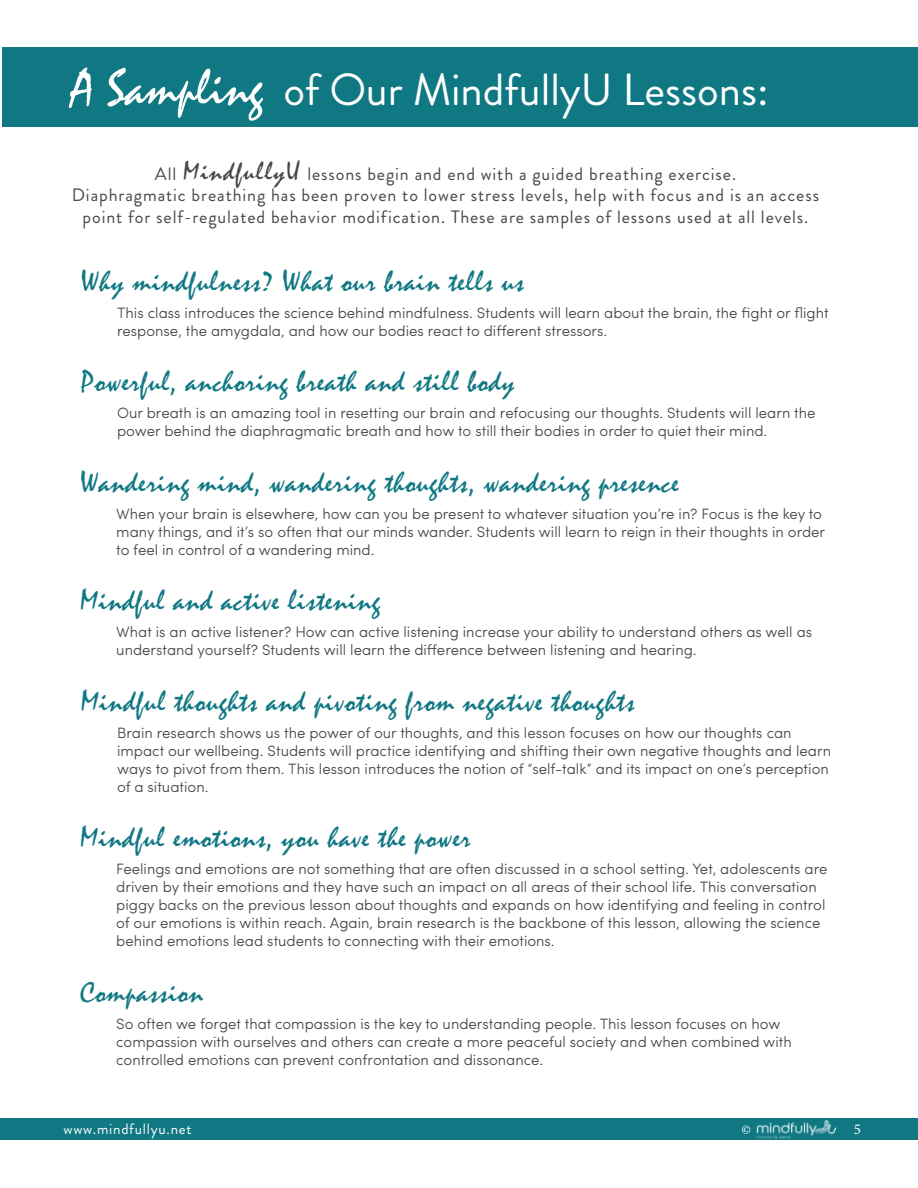
<style>
.page{position:relative;width:918px;height:1188px;background:#fff}
.page>*{position:absolute;margin:0;border:0;box-sizing:border-box;transform-origin:0 0}
.t1{font:45px "Brandon Grotesque";color:#fff}
.t2{font:30px "Mistral";letter-spacing:.025em;color:#107883}
.t3{font:18px/21.6px "Brandon Grotesque";letter-spacing:.05em;color:#48484a;text-align:center}
.t4{font:300 15px/18px "Sofia Pro";color:#48484a}
.t5{font:15px "Brandon Grotesque";letter-spacing:.05em;color:#fff}
.t6{font:15px "Minion Pro";color:#fff}
.t7{font:13.5px "Minion Pro";color:#fff}
.s1{font-family:"Mistral";font-size:52.5px}
.s2{font-family:"Mistral";font-size:27px}
</style>
<div class="page">
<div style="left:0;top:1118px;width:918px;height:22px;background:#107883"></div>
<img style="left:756px;top:1120px;width:81px;height:19px">
<div style="left:2px;top:47px;width:916px;height:80px;background:#107883"></div>
<h1 class="t1" style="left:71px;top:58px;width:699px"><span class="s1">A Sampling</span> of Our MindfullyU Lessons:</h1>
<p class="t3" style="left:72px;top:163px;width:749px">All <span class="s2">MindfullyU</span> lessons begin and end with a guided breathing exercise.<br>Diaphragmatic breathing has been proven to lower stress levels, help with focus and is an access point for self-regulated behavior modification. These are samples of lessons used at all levels.</p>
<h2 class="t2" style="left:81px;top:263px;width:445px">Why mindfulness? What our brain tells us</h2>
<p class="t4" style="left:117px;top:303px;width:713px">This class introduces the science behind mindfulness. Students will learn about the brain, the fight or flight response, the amygdala, and how our bodies react to different stressors.</p>
<h2 class="t2" style="left:81px;top:364px;width:435px">Powerful, anchoring breath and still body</h2>
<p class="t4" style="left:117px;top:403px;width:700px">Our breath is an amazing tool in resetting our brain and refocusing our thoughts. Students will learn the power behind the diaphragmatic breath and how to still their bodies in order to quiet their mind.</p>
<h2 class="t2" style="left:80px;top:464px;width:600px">Wandering mind, wandering thoughts, wandering presence</h2>
<p class="t4" style="left:116px;top:504px;width:711px">When your brain is elsewhere, how can you be present to whatever situation you’re in? Focus is the key to many things, and it’s so often that our minds wander. Students will learn to reign in their thoughts in order to feel in control of a wandering mind.</p>
<h2 class="t2" style="left:80px;top:583px;width:301px">Mindful and active listening</h2>
<p class="t4" style="left:116px;top:622px;width:697px">What is an active listener? How can active listening increase your ability to understand others as well as understand yourself? Students will learn the difference between listening and hearing.</p>
<h2 class="t2" style="left:81px;top:683px;width:555px">Mindful thoughts and pivoting from negative thoughts</h2>
<p class="t4" style="left:117px;top:723px;width:715px">Brain research shows us the power of our thoughts, and this lesson focuses on how our thoughts can impact our wellbeing. Students will practice identifying and shifting their own negative thoughts and learn ways to pivot from them. This lesson introduces the notion of “self-talk” and its impact on one’s perception of a situation.</p>
<h2 class="t2" style="left:80px;top:820px;width:392px">Mindful emotions, you have the power</h2>
<p class="t4" style="left:116px;top:859px;width:713px">Feelings and emotions are not something that are often discussed in a school setting. Yet, adolescents are driven by their emotions and they have such an impact on all areas of their school life. This conversation piggy backs on the previous lesson about thoughts and expands on how identifying and feeling in control of our emotions is within reach. Again, brain research is the backbone of this lesson, allowing the science behind emotions lead students to connecting with their emotions.</p>
<h2 class="t2" style="left:80px;top:974px;width:124px">Compassion</h2>
<p class="t4" style="left:116px;top:1014px;width:677px">So often we forget that compassion is the key to understanding people. This lesson focuses on how compassion with ourselves and others can create a more peaceful society and when combined with controlled emotions can prevent confrontation and dissonance.</p>
<p class="t5" style="left:64px;top:1119px;width:129px">www.mindfullyu.net</p>
<p class="t7" style="left:741px;top:1121px;width:11px">©</p>
<p class="t6" style="left:854px;top:1119px;width:9px">5</p>
</div>
